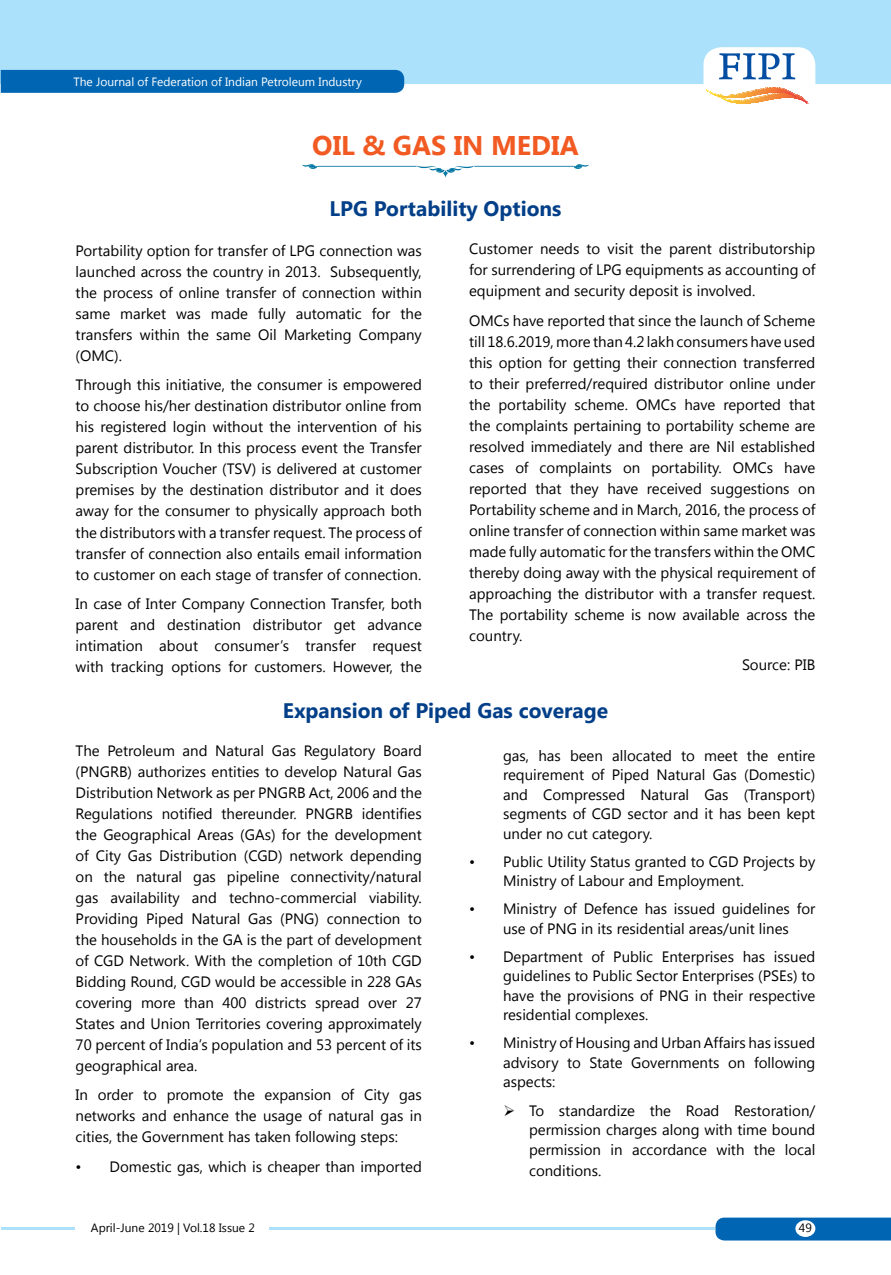
<style>
.page{position:relative;width:891px;height:1275px;background:#fff}
.page>*{position:absolute;margin:0;border:0;box-sizing:border-box;transform-origin:0 0}
.t1{font:700 27px "Segoe UI";color:#f15a22}
.t2{font:700 21px "Segoe UI";color:#023f88}
.t3{font:15px/21px "Segoe UI";color:#000;text-align:justify}
.t4{font:12px "Segoe UI";color:#fff}
.t5{font:12px "Segoe UI";color:#000}
</style>
<div class="page">
<div style="left:716px;top:1217px;width:175px;height:23px;background:#0066b3"></div>
<hr style="left:2px;top:1227px;width:714px;height:2px;background:#abe1fa">
<div style="left:0;top:0;width:891px;height:84px;background:#abe1fa"></div>
<div style="left:75px;top:1220px;width:194px;height:16px;background:#fff"></div>
<div style="left:704px;top:47px;width:111px;height:65px;background:#fff;border-radius:18px"></div>
<div style="left:795px;top:1220px;width:20px;height:16px;background:#fff;border-radius:50%"></div>
<svg style="left:719px;top:53px;width:76px;height:27px"></svg>
<svg style="left:706px;top:87px;width:103px;height:18px"></svg>
<div style="left:1px;top:70px;width:403px;height:23px;background:#0066b3"></div>
<svg style="left:302px;top:164px;width:287px;height:14px"></svg>
<p class="t4" style="left:74px;top:73px;width:290px">The Journal of Federation of Indian Petroleum Industry</p>
<h1 class="t1" style="left:312px;top:126px;width:268px">OIL &amp; GAS IN MEDIA</h1>
<h2 class="t2" style="left:329px;top:193px;width:234px">LPG Portability Options</h2>
<p class="t3" style="left:76px;top:239px;width:348px">Portability option for transfer of LPG connection was launched across the country in 2013. Subsequently, the process of online transfer of connection within same market was made fully automatic for the transfers within the same Oil Marketing Company (OMC).</p>
<p class="t3" style="left:76px;top:374px;width:348px">Through this initiative, the consumer is empowered to choose his/her destination distributor online from his registered login without the intervention of his parent distributor. In this process event the Transfer Subscription Voucher (TSV) is delivered at customer premises by the destination distributor and it does away for the consumer to physically approach both the distributors with a transfer request. The process of transfer of connection also entails email information to customer on each stage of transfer of connection.</p>
<p class="t3" style="left:76px;top:592px;width:348px">In case of Inter Company Connection Transfer, both parent and destination distributor get advance intimation about consumer’s transfer request with tracking options for customers. However, the</p>
<p class="t3" style="left:469px;top:237px;width:348px">Customer needs to visit the parent distributorship for surrendering of LPG equipments as accounting of equipment and security deposit is involved.</p>
<p class="t3" style="left:469px;top:309px;width:348px">OMCs have reported that since the launch of Scheme till 18.6.2019, more than 4.2 lakh consumers have used this option for getting their connection transferred to their preferred/required distributor online under the portability scheme. OMCs have reported that the complaints pertaining to portability scheme are resolved immediately and there are Nil established cases of complaints on portability. OMCs have reported that they have received suggestions on Portability scheme and in March, 2016, the process of online transfer of connection within same market was made fully automatic for the transfers within the OMC thereby doing away with the physical requirement of approaching the distributor with a transfer request.<br>The portability scheme is now available across the country.</p>
<p class="t3" style="left:742px;top:653px;width:75px">Source: PIB</p>
<h2 class="t2" style="left:283px;top:695px;width:327px">Expansion of Piped Gas coverage</h2>
<p class="t3" style="left:76px;top:739px;width:348px">The Petroleum and Natural Gas Regulatory Board (PNGRB) authorizes entities to develop Natural Gas Distribution Network as per PNGRB Act, 2006 and the Regulations notified thereunder. PNGRB identifies the Geographical Areas (GAs) for the development of City Gas Distribution (CGD) network depending on the natural gas pipeline connectivity/natural gas availability and techno-commercial viability.<br>Providing Piped Natural Gas (PNG) connection to the households in the GA is the part of development of CGD Network. With the completion of 10th CGD Bidding Round, CGD would be accessible in 228 GAs covering more than 400 districts spread over 27<br>States and Union Territories covering approximately 70 percent of India’s population and 53 percent of its geographical area.</p>
<p class="t3" style="left:76px;top:1083px;width:348px">In order to promote the expansion of City gas networks and enhance the usage of natural gas in cities, the Government has taken following steps:</p>
<p class="t3" style="left:76px;top:1155px;width:348px">• Domestic gas, which is cheaper than imported</p>
<p class="t3" style="left:503px;top:745px;width:314px;line-height:19.5px">gas, has been allocated to meet the entire requirement of Piped Natural Gas (Domestic) and Compressed Natural Gas (Transport) segments of CGD sector and it has been kept under no cut category.</p>
<p class="t3" style="left:503px;top:851px;width:314px;line-height:19.5px;text-indent:-34px">• Public Utility Status granted to CGD Projects by<br>Ministry of Labour and Employment.</p>
<p class="t3" style="left:469px;top:898px;width:348px;line-height:19.5px;text-align:center">• Ministry of Defence has issued guidelines for use of PNG in its residential areas/unit lines</p>
<p class="t3" style="left:503px;top:946px;width:314px;line-height:19.5px;text-indent:-34px">• Department of Public Enterprises has issued guidelines to Public Sector Enterprises (PSEs) to have the provisions of PNG in their respective residential complexes.</p>
<p class="t3" style="left:503px;top:1032px;width:314px;line-height:19.5px;text-indent:-34px">• Ministry of Housing and Urban Affairs has issued advisory to State Governments on following aspects:</p>
<p class="t3" style="left:529px;top:1099px;width:288px;line-height:19.5px;text-indent:-26px">➢ To standardize the Road Restoration/ permission charges along with time bound permission in accordance with the local</p>
<p class="t3" style="left:529px;top:1158px;width:74px">conditions.</p>
<p class="t5" style="left:91px;top:1219px;width:165px">April-June 2019 | Vol.18 Issue 2</p>
<p class="t5" style="left:799px;top:1219px;width:14px">49</p>
</div>
